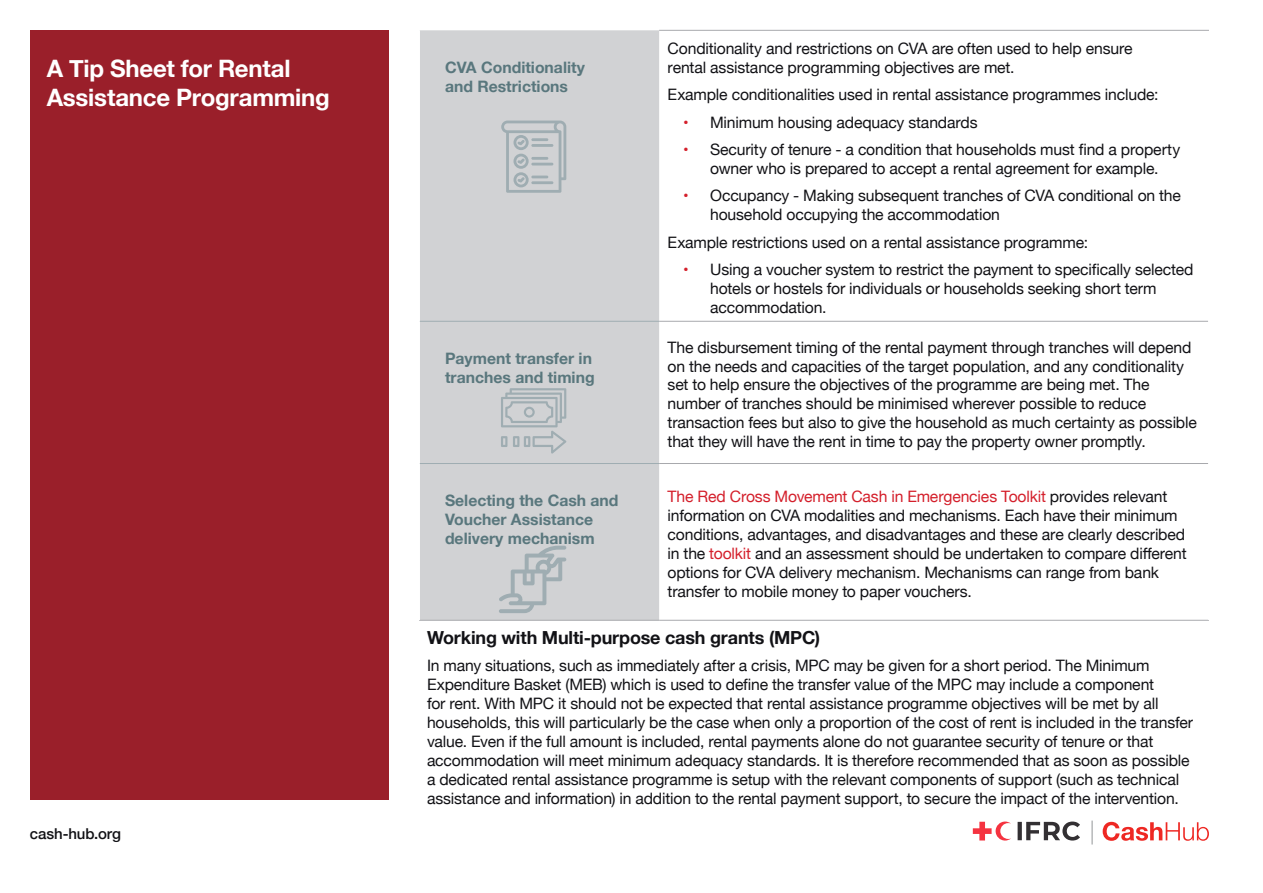
<style>
.page{position:relative;width:1263px;height:893px;background:#fff}
.page>*{position:absolute;margin:0;border:0;box-sizing:border-box;transform-origin:0 0}
.t1{font:700 24px/28.8px "Helvetica Neue";letter-spacing:-.01em;color:#fff}
.Body_copy_-_Shadow_b{font:700 18px "Helvetica Neue";letter-spacing:-.01em;color:#121216}
.red_bullets_copy{font:15.75px/18.9px "Helvetica Neue";letter-spacing:-.01em;color:#121216}
.t2{font:700 15.75px/18.9px "Helvetica Neue";color:#59777d}
.t3{font:500 15px "Helvetica Neue";letter-spacing:-.005em;color:#121216}
.s1{color:#d41f2b}
</style>
<div class="page">
<div style="left:31px;top:30px;width:358px;height:769px;background:#9a1f2a"></div>
<div style="left:420px;top:30px;width:239px;height:590px;background:#d1d2d4"></div>
<hr style="left:659px;top:321px;width:549px;height:1px;background:#a8a9ad">
<hr style="left:659px;top:463px;width:549px;height:1px;background:#a8a9ad">
<hr style="left:419px;top:620px;width:240px;height:1px;background:#a8a9ad">
<hr style="left:659px;top:620px;width:550px;height:1px;background:#a8a9ad">
<hr style="left:659px;top:30px;width:550px;height:1px;background:#a8a9ad">
<hr style="left:420px;top:321px;width:239px;height:1px;background:#9fadb2">
<hr style="left:420px;top:463px;width:239px;height:1px;background:#9fadb2">
<svg style="left:501px;top:121px;width:65px;height:72px;background:#bec4c7"></svg>
<svg style="left:501px;top:388px;width:65px;height:66px;background:#c0c5c8"></svg>
<svg style="left:499px;top:546px;width:67px;height:67px;background:#c1c6c9"></svg>
<svg style="left:973px;top:821px;width:38px;height:19px"></svg>
<svg style="left:1017px;top:821px;width:63px;height:19px"></svg>
<svg style="left:1103px;top:822px;width:106px;height:19px"></svg>
<svg style="left:1092px;top:821px;width:1px;height:23px"></svg>
<p class="t1" style="left:47px;top:55px;width:285px">A Tip Sheet for Rental<br>Assistance Programming</p>
<p class="t2" style="left:445px;top:58px;width:141px">CVA Conditionality and Restrictions</p>
<p class="red_bullets_copy" style="left:668px;top:40px;width:466px">Conditionality and restrictions on CVA are often used to help ensure rental assistance programming objectives are met.</p>
<p class="red_bullets_copy" style="left:668px;top:86px;width:492px">Example conditionalities used in rental assistance programmes include:</p>
<p class="red_bullets_copy" style="left:683px;top:113px;width:296px"><span class="s1">•</span> Minimum housing adequacy standards</p>
<p class="red_bullets_copy" style="left:683px;top:141px;width:498px;text-align:center"><span class="s1">•</span> Security of tenure - a condition that households must find a property owner who is prepared to accept a rental agreement for example.</p>
<p class="red_bullets_copy" style="left:710px;top:187px;width:472px;text-indent:-27px"><span class="s1">•</span> Occupancy - Making subsequent tranches of CVA conditional on the household occupying the accommodation</p>
<p class="red_bullets_copy" style="left:668px;top:233px;width:422px">Example restrictions used on a rental assistance programme:</p>
<p class="red_bullets_copy" style="left:710px;top:261px;width:485px;text-indent:-27px"><span class="s1">•</span> Using a voucher system to restrict the payment to specifically selected hotels or hostels for individuals or households seeking short term accommodation.</p>
<p class="t2" style="left:445px;top:349px;width:151px">Payment transfer in tranches and timing</p>
<p class="red_bullets_copy" style="left:668px;top:338px;width:531px">The disbursement timing of the rental payment through tranches will depend on the needs and capacities of the target population, and any conditionality set to help ensure the objectives of the programme are being met. The number of tranches should be minimised wherever possible to reduce transaction fees but also to give the household as much certainty as possible that they will have the rent in time to pay the property owner promptly.</p>
<p class="t3" style="left:30px;top:821px;width:93px">cash-hub.org</p>
<p class="t2" style="left:445px;top:492px;width:175px">Selecting the Cash and<br>Voucher Assistance delivery mechanism</p>
<p class="red_bullets_copy" style="left:668px;top:488px;width:521px"><span class="s1">The Red Cross Movement Cash in Emergencies Toolkit</span> provides relevant information on CVA modalities and mechanisms. Each have their minimum conditions, advantages, and disadvantages and these are clearly described in the <span class="s1">toolkit</span> and an assessment should be undertaken to compare different options for CVA delivery mechanism. Mechanisms can range from bank transfer to mobile money to paper vouchers.</p>
<p class="Body_copy_-_Shadow_b" style="left:427px;top:623px;width:395px">Working with Multi-purpose cash grants (MPC)</p>
<p class="red_bullets_copy" style="left:427px;top:657px;width:767px">In many situations, such as immediately after a crisis, MPC may be given for a short period. The Minimum Expenditure Basket (MEB) which is used to define the transfer value of the MPC may include a component<br>for rent. With MPC it should not be expected that rental assistance programme objectives will be met by all households, this will particularly be the case when only a proportion of the cost of rent is included in the transfer value. Even if the full amount is included, rental payments alone do not guarantee security of tenure or that accommodation will meet minimum adequacy standards. It is therefore recommended that as soon as possible a dedicated rental assistance programme is setup with the relevant components of support (such as technical assistance and information) in addition to the rental payment support, to secure the impact of the intervention.</p>
</div>
